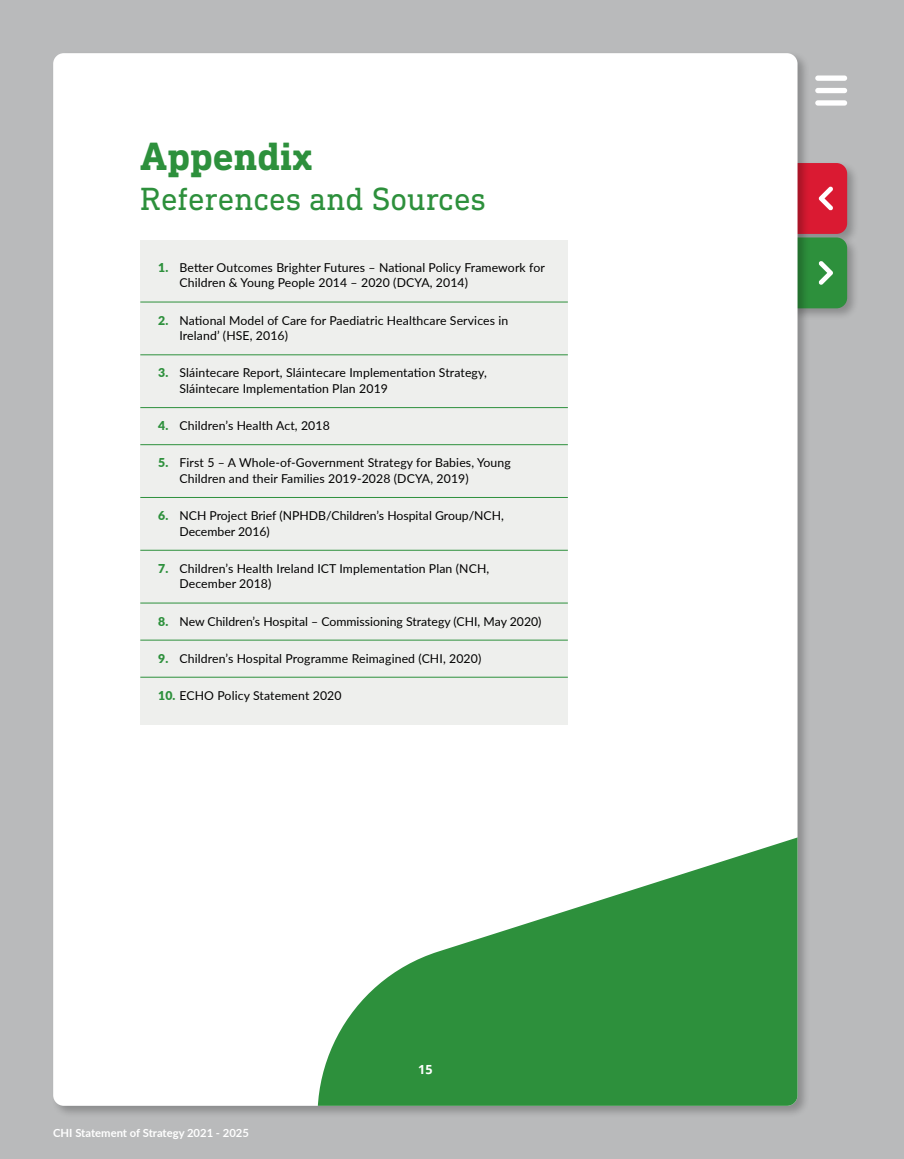
<style>
.page{position:relative;width:904px;height:1159px;background:#b9babb}
.page>*{position:absolute;margin:0;border:0;box-sizing:border-box;transform-origin:0 0}
.t1{font:700 40.25px "DIN Next Slab Pro";color:#2d903c}
.t2{font:32.62px "DIN Next Slab Pro";color:#2d903c}
.t3{font:700 12.62px "Open Sans";color:#fff}
.t4{font:12.25px/15.8px "Lato";letter-spacing:.01em;color:#000}
.t5{font:700 11.25px "Lato";color:#fff}
.s1{font-weight:900;color:#2d903c}
</style>
<div class="page">
<svg style="left:815px;top:75px;width:32px;height:31px"></svg>
<div style="left:787px;top:160px;width:72px;height:87px;background:#000;opacity:.25"></div>
<div style="left:787px;top:235px;width:72px;height:86px;background:#000;opacity:.25"></div>
<svg style="left:810px;top:163px;width:37px;height:145px"></svg>
<div style="left:50px;top:50px;width:760px;height:1068px;background:#000;opacity:.25"></div>
<div style="left:53px;top:53px;width:744px;height:1053px;background:#fff"></div>
<div style="left:140px;top:240px;width:428px;height:484px;background:#eeefed"></div>
<hr style="left:140px;top:302px;width:428px;height:1px;background:#2d903c">
<hr style="left:140px;top:354px;width:428px;height:1px;background:#2d903c">
<hr style="left:140px;top:407px;width:428px;height:1px;background:#2d903c">
<hr style="left:140px;top:444px;width:428px;height:1px;background:#2d903c">
<hr style="left:140px;top:497px;width:428px;height:1px;background:#2d903c">
<hr style="left:140px;top:550px;width:428px;height:1px;background:#2d903c">
<hr style="left:140px;top:603px;width:428px;height:1px;background:#2d903c">
<hr style="left:140px;top:640px;width:428px;height:1px;background:#2d903c">
<hr style="left:140px;top:677px;width:428px;height:1px;background:#2d903c">
<svg style="left:297px;top:521px;width:500px;height:585px;fill:#fff"></svg>
<h1 class="t1" style="left:140px;top:132px;width:174px">Appendix</h1>
<h2 class="t2" style="left:140px;top:180px;width:347px">References and Sources</h2>
<p class="t4" style="left:179px;top:259px;width:367px;text-indent:-21px"><span class="s1">1.</span> Better Outcomes Brighter Futures – National Policy Framework for<br>Children &amp; Young People 2014 – 2020 (DCYA, 2014)</p>
<p class="t4" style="left:179px;top:312px;width:330px;text-indent:-21px"><span class="s1">2.</span> National Model of Care for Paediatric Healthcare Services in<br>Ireland’ (HSE, 2016)</p>
<p class="t4" style="left:179px;top:364px;width:309px;text-indent:-21px"><span class="s1">3.</span> Sláintecare Report, Sláintecare Implementation Strategy,<br>Sláintecare Implementation Plan 2019</p>
<p class="t4" style="left:158px;top:417px;width:173px"><span class="s1">4.</span> Children’s Health Act, 2018</p>
<p class="t4" style="left:179px;top:454px;width:333px;text-indent:-21px"><span class="s1">5.</span> First 5 – A Whole-of-Government Strategy for Babies, Young<br>Children and their Families 2019-2028 (DCYA, 2019)</p>
<p class="t4" style="left:179px;top:507px;width:326px;text-indent:-21px"><span class="s1">6.</span> NCH Project Brief (NPHDB/Children’s Hospital Group/NCH,<br>December 2016)</p>
<p class="t4" style="left:179px;top:560px;width:311px;text-indent:-21px"><span class="s1">7.</span> Children’s Health Ireland ICT Implementation Plan (NCH,<br>December 2018)</p>
<p class="t4" style="left:158px;top:613px;width:385px"><span class="s1">8.</span> New Children’s Hospital – Commissioning Strategy (CHI, May 2020)</p>
<p class="t4" style="left:158px;top:650px;width:325px"><span class="s1">9.</span> Children’s Hospital Programme Reimagined (CHI, 2020)</p>
<p class="t4" style="left:158px;top:687px;width:185px"><span class="s1">10.</span> ECHO Policy Statement 2020</p>
<p class="t5" style="left:53px;top:1125px;width:197px">CHI Statement of Strategy 2021 - 2025</p>
<p class="t3" style="left:418px;top:1060px;width:16px">15</p>
</div>
